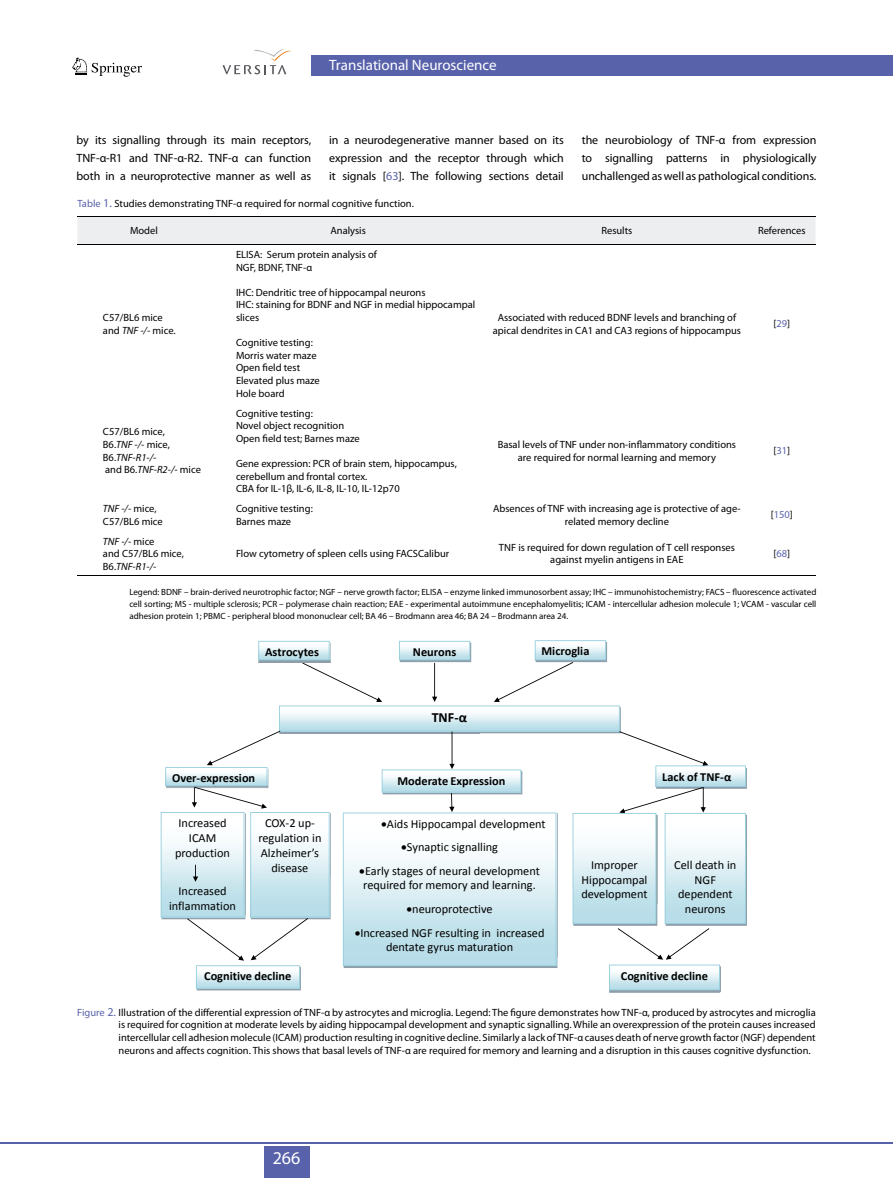
<style>
.page{position:relative;width:893px;height:1178px;background:#fff}
.page>*{position:absolute;margin:0;border:0;box-sizing:border-box;transform-origin:0 0}
.t1{font:18px "Myriad Pro";color:#fff}
.t2{font:15px "Myriad Pro";color:#fff}
.t3{font:700 13.95px "Calibri";color:#000}
.t4{font:12.3px/14.9px "Calibri";color:#000;text-align:center}
.t5{font:700 12.3px "Calibri";color:#000}
.t6{font:12px/18px "Myriad Pro";letter-spacing:-.005em;color:#000;text-align:justify}
.t7{font:10.5px/12.6px "Myriad Pro";color:#000}
.t8{font:10.5px "Myriad Pro";color:#5862aa}
.t9{font:9px/12px "Myriad Pro";color:#000;text-align:justify}
.s1{color:#5862aa}
.s2{font-size:12px;color:#5862aa}
.s3{font-style:italic}
.s4{color:#000}
</style>
<div class="page">
<svg style="left:72px;top:57px;width:70px;height:20px"></svg>
<div style="left:264px;top:1146px;width:45px;height:32px;background:#5862aa"></div>
<hr style="left:0;top:1142px;width:893px;height:1px;background:#5862aa">
<div style="left:78px;top:217px;width:737px;height:27px;background:#edeeef"></div>
<hr style="left:77px;top:216px;width:133px;height:1px;background:#000">
<hr style="left:210px;top:216px;width:276px;height:1px;background:#000">
<hr style="left:486px;top:216px;width:262px;height:1px;background:#000">
<hr style="left:748px;top:216px;width:67px;height:1px;background:#000">
<hr style="left:77px;top:575px;width:133px;height:1px;background:#000">
<hr style="left:210px;top:575px;width:276px;height:1px;background:#000">
<hr style="left:486px;top:575px;width:262px;height:1px;background:#000">
<hr style="left:748px;top:575px;width:67px;height:1px;background:#000">
<hr style="left:77px;top:244px;width:133px;height:1px;background:#000">
<hr style="left:210px;top:244px;width:276px;height:1px;background:#000">
<hr style="left:486px;top:244px;width:262px;height:1px;background:#000">
<hr style="left:748px;top:244px;width:67px;height:1px;background:#000">
<img style="left:196px;top:990px;width:105px;height:1px">
<img style="left:746px;top:815px;width:1px;height:103px">
<svg style="left:161px;top:640px;width:585px;height:350px"></svg>
<div style="left:312px;top:55px;width:581px;height:21px;background:#5862aa"></div>
<svg style="left:223px;top:49px;width:68px;height:25px"></svg>
<h2 class="t2" style="left:329px;top:56px;width:169px">Translational Neuroscience</h2>
<p class="t6" style="left:77px;top:131px;width:236px">by its signalling through its main receptors, TNF-α-R1 and TNF-α-R2. TNF-α can function both in a neuroprotective manner as well as</p>
<p class="t6" style="left:329px;top:131px;width:236px">in a neurodegenerative manner based on its expression and the receptor through which it signals [<span class="s1">63</span>]. The following sections detail</p>
<p class="t6" style="left:582px;top:131px;width:236px">the neurobiology of TNF-α from expression to signalling patterns in physiologically unchallenged as well as pathological conditions.</p>
<p class="t7" style="left:77px;top:197px;width:338px"><span class="s1">Table</span> <span class="s2">1.</span> Studies demonstrating TNF-α required for normal cognitive function.</p>
<p class="t7" style="left:130px;top:224px;width:29px">Model</p>
<p class="t7" style="left:330px;top:224px;width:37px">Analysis</p>
<p class="t7" style="left:601px;top:224px;width:33px">Results</p>
<p class="t7" style="left:758px;top:224px;width:49px">References</p>
<p class="t7" style="left:103px;top:311px;width:74px">C57/BL6 mice and <span class="s3">TNF -/-</span> mice.</p>
<p class="t7" style="left:103px;top:425px;width:100px">C57/BL6 mice,<br>B6.<span class="s3">TNF -/-</span> mice,<br>B6.<span class="s3">TNF-R1-/-<br></span>and B6.<span class="s3">TNF-R2-/-</span> mice</p>
<p class="t7" style="left:236px;top:248px;width:142px">ELISA: Serum protein analysis of<br>NGF, BDNF, TNF-α</p>
<p class="t7" style="left:236px;top:286px;width:241px">IHC: Dendritic tree of hippocampal neurons<br>IHC: staining for BDNF and NGF in medial hippocampal slices</p>
<p class="t7" style="left:236px;top:336px;width:85px">Cognitive testing:<br>Morris water maze<br>Open field test<br>Elevated plus maze<br>Hole board</p>
<p class="t7" style="left:236px;top:406px;width:125px">Cognitive testing:<br>Novel object recognition<br>Open field test; Barnes maze</p>
<p class="t7" style="left:236px;top:457px;width:222px">Gene expression: PCR of brain stem, hippocampus, cerebellum and frontal cortex.<br>CBA for IL-1β, IL-6, IL-8, IL-10, IL-12p70</p>
<p class="t7" style="left:493px;top:311px;width:250px;text-align:center">Associated with reduced BDNF levels and branching of apical dendrites in CA1 and CA3 regions of hippocampus</p>
<p class="t7" style="left:773px;top:317px;width:18px">[<span class="s1">29</span>]</p>
<p class="t7" style="left:498px;top:438px;width:240px;text-align:center">Basal levels of TNF under non-inflammatory conditions are required for normal learning and memory</p>
<p class="t7" style="left:773px;top:444px;width:18px">[<span class="s1">31</span>]</p>
<p class="t7" style="left:103px;top:502px;width:61px"><span class="s3">TNF -/-</span> mice,<br>C57/BL6 mice</p>
<p class="t7" style="left:236px;top:502px;width:78px">Cognitive testing:<br>Barnes maze</p>
<p class="t7" style="left:493px;top:502px;width:249px;text-align:center">Absences of TNF with increasing age is protective of age&shy;related memory decline</p>
<p class="t8" style="left:771px;top:508px;width:24px"><span class="s4">[</span>150<span class="s4">]</span></p>
<p class="t7" style="left:103px;top:534px;width:82px"><span class="s3">TNF -/-</span> mice<br>and C57/BL6 mice,<br>B6.<span class="s3">TNF-R1-/-</span></p>
<p class="t7" style="left:236px;top:547px;width:215px">Flow cytometry of spleen cells using FACSCalibur</p>
<p class="t7" style="left:499px;top:541px;width:238px;text-align:center">TNF is required for down regulation of T cell responses against myelin antigens in EAE</p>
<p class="t7" style="left:773px;top:547px;width:18px">[<span class="s1">68</span>]</p>
<p class="t9" style="left:129px;top:586px;width:689px">Legend: BDNF – brain-derived neurotrophic factor; NGF – nerve growth factor; ELISA – enzyme linked immunosorbent assay; IHC – immunohistochemistry; FACS – fluorescence activated cell sorting; MS - multiple sclerosis; PCR – polymerase chain reaction; EAE - experimental autoimmune encephalomyelitis; ICAM - intercellular adhesion molecule 1; VCAM - vascular cell adhesion protein 1; PBMC - peripheral blood mononuclear cell; BA 46 – Brodmann area 46; BA 24 – Brodmann area 24.</p>
<p class="t5" style="left:265px;top:644px;width:55px">Astrocytes</p>
<p class="t5" style="left:413px;top:644px;width:45px">Neurons</p>
<h3 class="t3" style="left:432px;top:709px;width:37px">TNF-α</h3>
<p class="t5" style="left:542px;top:643px;width:49px">Microglia</p>
<p class="t5" style="left:172px;top:770px;width:85px">Over-expression</p>
<p class="t5" style="left:397px;top:773px;width:109px">Moderate Expression</p>
<p class="t5" style="left:662px;top:769px;width:70px">Lack of TNF-α</p>
<p class="t4" style="left:175px;top:816px;width:56px">Increased<br>ICAM production</p>
<p class="t4" style="left:169px;top:883px;width:68px">Increased inflammation</p>
<p class="t4" style="left:258px;top:816px;width:65px">COX-2 up&shy;regulation in<br>Alzheimer’s disease</p>
<p class="t5" style="left:204px;top:968px;width:89px">Cognitive decline</p>
<p class="t4" style="left:381px;top:816px;width:166px">•Aids Hippocampal development</p>
<p class="t4" style="left:401px;top:840px;width:98px">•Synaptic signalling</p>
<p class="t4" style="left:359px;top:863px;width:182px">•Early stages of neural development required for memory and learning.</p>
<p class="t4" style="left:407px;top:901px;width:88px">•neuroprotective</p>
<p class="t4" style="left:355px;top:925px;width:191px">•Increased NGF resulting in increased dentate gyrus maturation</p>
<p class="t4" style="left:581px;top:857px;width:68px">Improper<br>Hippocampal development</p>
<p class="t4" style="left:674px;top:857px;width:64px">Cell death in<br>NGF dependent neurons</p>
<p class="t5" style="left:621px;top:968px;width:89px">Cognitive decline</p>
<p class="t7" style="left:119px;top:1006px;width:699px;text-align:justify;text-indent:-41px"><span class="s1">Figure</span> <span class="s2">2.</span> Illustration of the differential expression of TNF-α by astrocytes and microglia. Legend: The figure demonstrates how TNF-α, produced by astrocytes and microglia is required for cognition at moderate levels by aiding hippocampal development and synaptic signalling. While an overexpression of the protein causes increased intercellular cell adhesion molecule (ICAM) production resulting in cognitive decline. Similarly a lack of TNF-α causes death of nerve growth factor (NGF) dependent neurons and affects cognition. This shows that basal levels of TNF-α are required for memory and learning and a disruption in this causes cognitive dysfunction.</p>
<h1 class="t1" style="left:273px;top:1146px;width:29px">266</h1>
</div>
